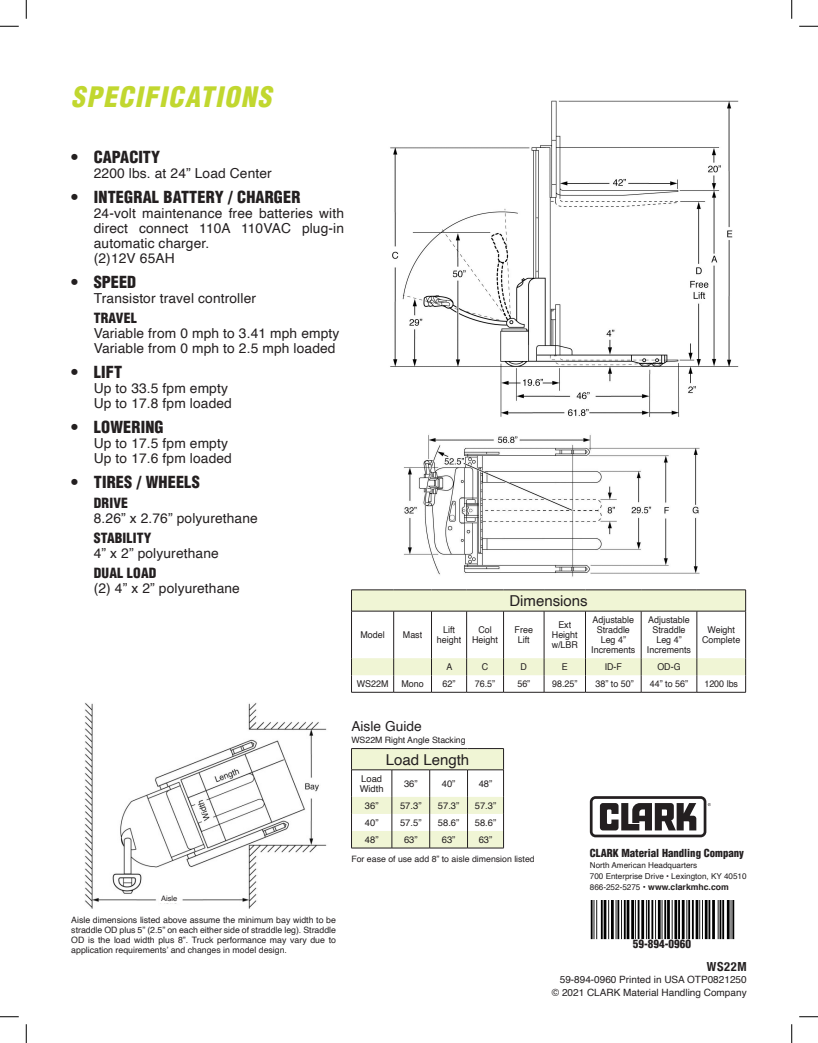
<style>
.page{position:relative;width:818px;height:1043px;background:#fff}
.page>*{position:absolute;margin:0;border:0;box-sizing:border-box;transform-origin:0 0}
.t1{font:italic 900 condensed 27.5px "Helvetica";color:#c1d72f}
.t2{font:900 condensed 16.25px "Helvetica";letter-spacing:.01em;color:#231f20}
.t3{font:15px "Helvetica";color:#231f20}
.t4{font:13.75px/15px "Helvetica";letter-spacing:.01em;color:#231f20;text-align:justify}
.t5{font:900 condensed 13.75px "Helvetica";letter-spacing:.01em;color:#231f20}
.t6{font:700 condensed 12.5px "Helvetica Neue";letter-spacing:.05em;color:#231f20}
.t7{font:900 condensed 11.25px "Helvetica";color:#231f20}
.t8{font:900 condensed 10.88px "Helvetica";color:#231f20}
.t9{font:10px "Helvetica";color:#231f20}
.t10{font:9.38px/10px "Helvetica";color:#231f20;text-align:center;scale:.95 1}
.t11{font:9.38px "Helvetica";color:#231f20}
.t12{font:8.75px/10px "Helvetica";color:#231f20;text-align:justify}
.t13{font:700 8.62px "Helvetica";color:#231f20}
.t14{font:8.12px "Helvetica";color:#231f20}
.t15{font:7.5px "Helvetica";color:#231f20}
.s1{font-weight:400;font-size:8.12px}
</style>
<div class="page">
<hr style="left:351px;top:589px;width:42px;height:1px;background:#231f20">
<hr style="left:393px;top:589px;width:38px;height:1px;background:#231f20">
<hr style="left:431px;top:589px;width:35px;height:1px;background:#231f20">
<hr style="left:466px;top:589px;width:37px;height:1px;background:#231f20">
<hr style="left:503px;top:589px;width:41px;height:1px;background:#231f20">
<hr style="left:544px;top:589px;width:41px;height:1px;background:#231f20">
<hr style="left:585px;top:589px;width:56px;height:1px;background:#231f20">
<hr style="left:641px;top:589px;width:55px;height:1px;background:#231f20">
<hr style="left:696px;top:589px;width:49px;height:1px;background:#231f20">
<svg style="left:351px;top:590px;width:395px;height:102px"></svg>
<hr style="left:351px;top:692px;width:42px;height:1px;background:#231f20">
<hr style="left:393px;top:692px;width:38px;height:1px;background:#231f20">
<hr style="left:431px;top:692px;width:35px;height:1px;background:#231f20">
<hr style="left:466px;top:692px;width:37px;height:1px;background:#231f20">
<hr style="left:503px;top:692px;width:41px;height:1px;background:#231f20">
<hr style="left:544px;top:692px;width:41px;height:1px;background:#231f20">
<hr style="left:585px;top:692px;width:56px;height:1px;background:#231f20">
<hr style="left:641px;top:692px;width:55px;height:1px;background:#231f20">
<hr style="left:696px;top:692px;width:49px;height:1px;background:#231f20">
<svg style="left:351px;top:748px;width:153px;height:100px"></svg>
<hr style="left:351px;top:847px;width:41px;height:1px;background:#231f20">
<hr style="left:392px;top:847px;width:37px;height:1px;background:#231f20">
<hr style="left:429px;top:847px;width:38px;height:1px;background:#231f20">
<hr style="left:467px;top:847px;width:36px;height:1px;background:#231f20">
<img style="left:404px;top:435px;width:296px;height:142px">
<img style="left:390px;top:100px;width:349px;height:317px">
<img style="left:85px;top:703px;width:242px;height:206px">
<svg style="left:589px;top:796px;width:121px;height:41px"></svg>
<div style="left:159px;top:895px;width:20px;height:7px;background:#fff"></div>
<img style="left:590px;top:900px;width:144px;height:39px">
<svg style="left:0;top:25px;width:19px;height:2px"></svg>
<svg style="left:799px;top:25px;width:19px;height:2px"></svg>
<svg style="left:0;top:1016px;width:19px;height:1px"></svg>
<svg style="left:799px;top:1016px;width:19px;height:1px"></svg>
<svg style="left:25px;top:0;width:2px;height:19px"></svg>
<svg style="left:25px;top:1024px;width:2px;height:18px"></svg>
<svg style="left:791px;top:0;width:1px;height:19px"></svg>
<svg style="left:791px;top:1024px;width:1px;height:18px"></svg>
<p class="t1" style="left:71px;top:79px;width:208px">SPECIFICATIONS</p>
<p class="t2" style="left:71px;top:146px;width:90px">• CAPACITY</p>
<p class="t4" style="left:94px;top:166px;width:179px">2200 lbs. at 24” Load Center</p>
<p class="t2" style="left:71px;top:186px;width:231px">• INTEGRAL BATTERY / CHARGER</p>
<p class="t4" style="left:94px;top:206px;width:252px">24-volt maintenance free batteries with direct connect 110A 110VAC plug-in automatic charger.</p>
<p class="t4" style="left:94px;top:251px;width:82px">(2)12V 65AH</p>
<p class="t2" style="left:71px;top:271px;width:66px">• SPEED</p>
<p class="t4" style="left:94px;top:291px;width:164px">Transistor travel controller</p>
<p class="t5" style="left:94px;top:309px;width:44px">TRAVEL</p>
<p class="t4" style="left:94px;top:326px;width:247px">Variable from 0 mph to 3.41 mph empty</p>
<p class="t4" style="left:94px;top:341px;width:243px">Variable from 0 mph to 2.5 mph loaded</p>
<p class="t2" style="left:71px;top:361px;width:52px">• LIFT</p>
<p class="t4" style="left:94px;top:381px;width:136px">Up to 33.5 fpm empty</p>
<p class="t4" style="left:94px;top:396px;width:140px">Up to 17.8 fpm loaded</p>
<p class="t2" style="left:71px;top:416px;width:94px">• LOWERING</p>
<p class="t4" style="left:94px;top:436px;width:136px">Up to 17.5 fpm empty</p>
<p class="t4" style="left:94px;top:451px;width:140px">Up to 17.6 fpm loaded</p>
<p class="t2" style="left:71px;top:471px;width:130px">• TIRES / WHEELS</p>
<p class="t5" style="left:94px;top:494px;width:36px">DRIVE</p>
<p class="t4" style="left:94px;top:511px;width:165px">8.26” x 2.76” polyurethane</p>
<p class="t5" style="left:94px;top:529px;width:59px">STABILITY</p>
<p class="t4" style="left:94px;top:546px;width:126px">4” x 2” polyurethane</p>
<p class="t5" style="left:94px;top:564px;width:64px">DUAL LOAD</p>
<p class="t4" style="left:94px;top:581px;width:148px">(2) 4” x 2” polyurethane</p>
<p class="t10" style="left:360px;top:630px;width:27px">Model</p>
<p class="t10" style="left:403px;top:630px;width:22px">Mast</p>
<p class="t10" style="left:443px;top:625px;width:14px">Lift</p>
<p class="t10" style="left:437px;top:635px;width:27px">height</p>
<p class="t3" style="left:509px;top:589px;width:80px">Dimensions</p>
<p class="t10" style="left:478px;top:625px;width:16px">Col</p>
<p class="t10" style="left:472px;top:635px;width:29px">Height</p>
<p class="t10" style="left:514px;top:625px;width:21px">Free<br>Lift</p>
<p class="t10" style="left:558px;top:620px;width:15px">Ext</p>
<p class="t10" style="left:552px;top:630px;width:29px">Height</p>
<p class="t10" style="left:551px;top:640px;width:29px">w/LBR</p>
<p class="t10" style="left:592px;top:615px;width:45px">Adjustable</p>
<p class="t10" style="left:596px;top:625px;width:36px">Straddle</p>
<p class="t10" style="left:600px;top:635px;width:28px">Leg 4”</p>
<p class="t10" style="left:591px;top:645px;width:48px">Increments</p>
<p class="t10" style="left:648px;top:615px;width:45px">Adjustable</p>
<p class="t10" style="left:652px;top:625px;width:36px">Straddle</p>
<p class="t10" style="left:656px;top:635px;width:28px">Leg 4”</p>
<p class="t10" style="left:647px;top:645px;width:48px">Increments</p>
<p class="t10" style="left:446px;top:662px;width:8px">A</p>
<p class="t10" style="left:482px;top:662px;width:8px">C</p>
<p class="t10" style="left:520px;top:662px;width:8px">D</p>
<p class="t10" style="left:561px;top:662px;width:8px">E</p>
<p class="t10" style="left:604px;top:662px;width:20px">ID-F</p>
<p class="t10" style="left:657px;top:662px;width:26px">OD-G</p>
<p class="t10" style="left:707px;top:625px;width:31px">Weight</p>
<p class="t10" style="left:702px;top:635px;width:42px">Complete</p>
<p class="t10" style="left:357px;top:679px;width:35px">WS22M</p>
<p class="t10" style="left:401px;top:679px;width:25px">Mono</p>
<p class="t10" style="left:442px;top:679px;width:15px">62”</p>
<p class="t10" style="left:475px;top:679px;width:23px">76.5”</p>
<p class="t10" style="left:517px;top:679px;width:15px">56”</p>
<p class="t10" style="left:552px;top:679px;width:28px">98.25”</p>
<p class="t10" style="left:595px;top:679px;width:42px">38” to 50”</p>
<p class="t10" style="left:650px;top:679px;width:42px">44” to 56”</p>
<p class="t10" style="left:704px;top:679px;width:37px">1200 lbs</p>
<p class="t15" style="left:161px;top:893px;width:18px">Aisle</p>
<p class="t12" style="left:71px;top:915px;width:266px">Aisle dimensions listed above assume the minimum bay width to be straddle OD plus 5” (2.5” on each either side of straddle leg). Straddle OD is the load width plus 8”. Truck performance may vary due to application requirements’ and changes in model design.</p>
<p class="t4" style="left:351px;top:719px;width:72px">Aisle Guide</p>
<p class="t12" style="left:351px;top:734px;width:116px">WS22M Right Angle Stacking</p>
<p class="t3" style="left:386px;top:748px;width:85px">Load Length</p>
<p class="t11" style="left:361px;top:771px;width:22px">Load</p>
<p class="t11" style="left:359px;top:781px;width:25px">Width</p>
<p class="t11" style="left:404px;top:776px;width:15px">36”</p>
<p class="t11" style="left:442px;top:776px;width:15px">40”</p>
<p class="t11" style="left:478px;top:776px;width:15px">48”</p>
<p class="t11" style="left:365px;top:798px;width:15px">36”</p>
<p class="t11" style="left:400px;top:798px;width:23px">57.3”</p>
<p class="t11" style="left:438px;top:798px;width:23px">57.3”</p>
<p class="t11" style="left:475px;top:798px;width:23px">57.3”</p>
<p class="t11" style="left:365px;top:815px;width:15px">40”</p>
<p class="t11" style="left:400px;top:815px;width:23px">57.5”</p>
<p class="t11" style="left:438px;top:815px;width:23px">58.6”</p>
<p class="t11" style="left:475px;top:815px;width:23px">58.6”</p>
<p class="t11" style="left:365px;top:832px;width:15px">48”</p>
<p class="t11" style="left:404px;top:832px;width:15px">63”</p>
<p class="t11" style="left:442px;top:832px;width:15px">63”</p>
<p class="t11" style="left:478px;top:832px;width:15px">63”</p>
<p class="t12" style="left:351px;top:854px;width:185px">For ease of use add 8” to aisle dimension listed</p>
<p class="t8" style="left:589px;top:846px;width:156px">CLARK Material Handling Company</p>
<p class="t14" style="left:589px;top:859px;width:109px">North American Headquarters</p>
<p class="t14" style="left:589px;top:869px;width:158px">700 Enterprise Drive • Lexington, KY 40510</p>
<p class="t13" style="left:589px;top:879px;width:140px"><span class="s1">866-252-5275</span> • www.clarkmhc.com</p>
<p class="t7" style="left:633px;top:937px;width:60px">59-894-0960</p>
<p class="t6" style="left:707px;top:955px;width:41px">WS22M</p>
<p class="t9" style="left:559px;top:971px;width:188px">59-894-0960 Printed in USA OTP0821250</p>
<p class="t9" style="left:552px;top:984px;width:196px">© 2021 CLARK Material Handling Company</p>
</div>
